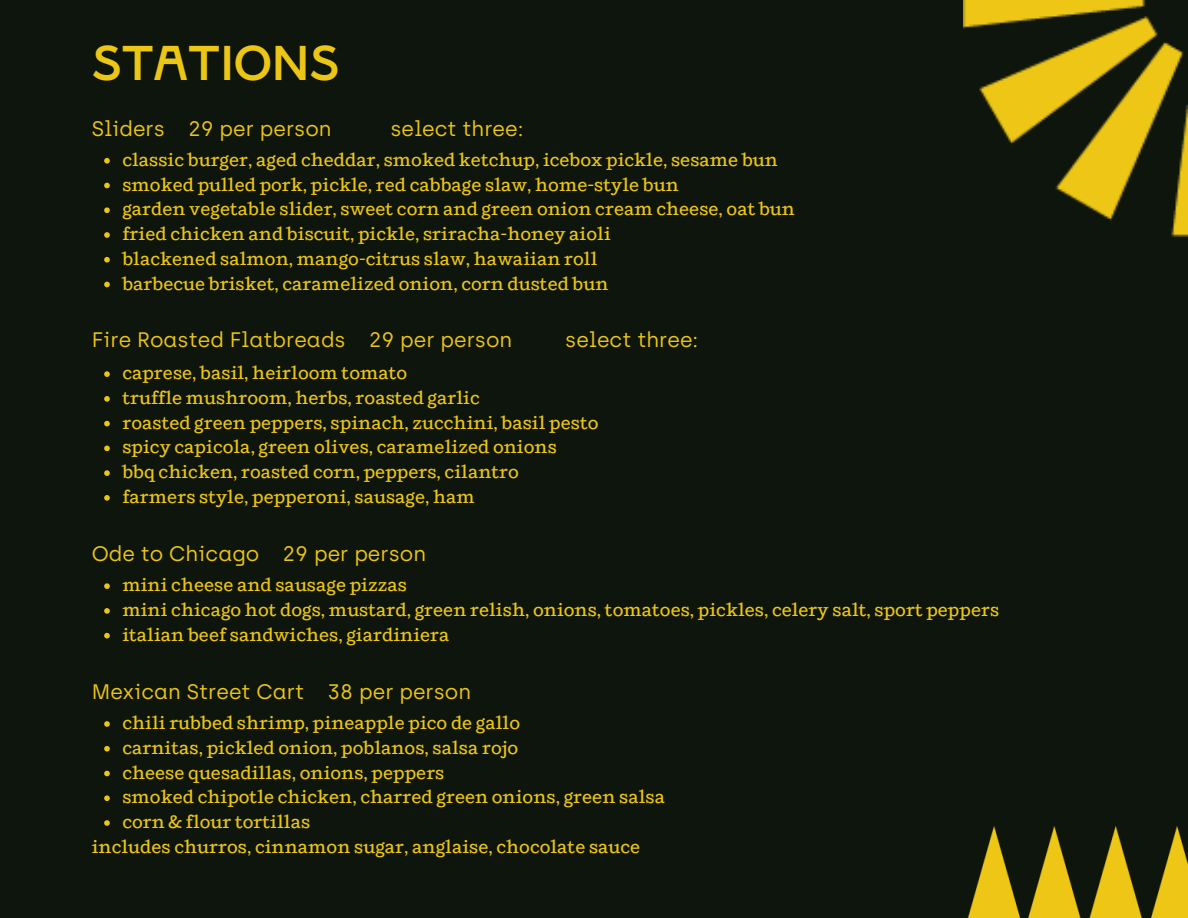
<style>
.page{position:relative;width:1188px;height:918px;background:#0e150c}
.page>*{position:absolute;margin:0;border:0;box-sizing:border-box;transform-origin:0 0}
.t1{font:48.75px "STAMPA";color:#ecc616}
.t2{font:21px "Archia";color:#ecc616}
.t3{font:500 18px "Shift";color:#ecc616}
</style>
<div class="page">
<img style="left:967px;top:826px;width:221px;height:92px">
<img style="left:964px;top:0;width:224px;height:237px">
<svg style="left:104px;top:158px;width:6px;height:6px"></svg>
<svg style="left:104px;top:183px;width:6px;height:5px"></svg>
<svg style="left:104px;top:207px;width:6px;height:6px"></svg>
<svg style="left:104px;top:232px;width:6px;height:6px"></svg>
<svg style="left:104px;top:257px;width:6px;height:6px"></svg>
<svg style="left:104px;top:282px;width:6px;height:5px"></svg>
<svg style="left:104px;top:371px;width:6px;height:6px"></svg>
<svg style="left:104px;top:396px;width:6px;height:6px"></svg>
<svg style="left:104px;top:421px;width:6px;height:5px"></svg>
<svg style="left:104px;top:446px;width:6px;height:5px"></svg>
<svg style="left:104px;top:470px;width:6px;height:6px"></svg>
<svg style="left:104px;top:495px;width:6px;height:6px"></svg>
<svg style="left:104px;top:583px;width:6px;height:6px"></svg>
<svg style="left:104px;top:608px;width:6px;height:6px"></svg>
<svg style="left:104px;top:633px;width:6px;height:5px"></svg>
<svg style="left:104px;top:721px;width:6px;height:6px"></svg>
<svg style="left:104px;top:746px;width:6px;height:6px"></svg>
<svg style="left:104px;top:771px;width:6px;height:5px"></svg>
<svg style="left:104px;top:795px;width:6px;height:6px"></svg>
<svg style="left:104px;top:820px;width:6px;height:6px"></svg>
<p class="t1" style="left:92px;top:33px;width:249px">STATIONS</p>
<p class="t2" style="left:92px;top:116px;width:241px">Sliders 29 per person</p>
<p class="t2" style="left:390px;top:116px;width:135px">select three:</p>
<p class="t3" style="left:122px;top:148px;width:657px">classic burger, aged cheddar, smoked ketchup, icebox pickle, sesame bun</p>
<p class="t3" style="left:122px;top:173px;width:558px">smoked pulled pork, pickle, red cabbage slaw, home-style bun</p>
<p class="t3" style="left:122px;top:198px;width:674px">garden vegetable slider, sweet corn and green onion cream cheese, oat bun</p>
<p class="t3" style="left:122px;top:223px;width:490px">fried chicken and biscuit, pickle, sriracha-honey aioli</p>
<p class="t3" style="left:122px;top:247px;width:477px">blackened salmon, mango-citrus slaw, hawaiian roll</p>
<p class="t3" style="left:122px;top:272px;width:488px">barbecue brisket, caramelized onion, corn dusted bun</p>
<p class="t2" style="left:92px;top:327px;width:422px">Fire Roasted Flatbreads 29 per person</p>
<p class="t2" style="left:565px;top:327px;width:135px">select three:</p>
<p class="t3" style="left:122px;top:362px;width:286px">caprese, basil, heirloom tomato</p>
<p class="t3" style="left:122px;top:387px;width:359px">truffle mushroom, herbs, roasted garlic</p>
<p class="t3" style="left:122px;top:411px;width:478px">roasted green peppers, spinach, zucchini, basil pesto</p>
<p class="t3" style="left:122px;top:436px;width:436px">spicy capicola, green olives, caramelized onions</p>
<p class="t3" style="left:122px;top:461px;width:398px">bbq chicken, roasted corn, peppers, cilantro</p>
<p class="t3" style="left:122px;top:486px;width:354px">farmers style, pepperoni, sausage, ham</p>
<p class="t2" style="left:92px;top:541px;width:336px">Ode to Chicago 29 per person</p>
<p class="t3" style="left:122px;top:574px;width:286px">mini cheese and sausage pizzas</p>
<p class="t3" style="left:122px;top:599px;width:878px">mini chicago hot dogs, mustard, green relish, onions, tomatoes, pickles, celery salt, sport peppers</p>
<p class="t3" style="left:122px;top:623px;width:329px">italian beef sandwiches, giardiniera</p>
<p class="t2" style="left:92px;top:679px;width:381px">Mexican Street Cart 38 per person</p>
<p class="t3" style="left:122px;top:712px;width:399px">chili rubbed shrimp, pineapple pico de gallo</p>
<p class="t3" style="left:122px;top:736px;width:398px">carnitas, pickled onion, poblanos, salsa rojo</p>
<p class="t3" style="left:122px;top:761px;width:324px">cheese quesadillas, onions, peppers</p>
<p class="t3" style="left:122px;top:786px;width:544px">smoked chipotle chicken, charred green onions, green salsa</p>
<p class="t3" style="left:122px;top:811px;width:189px">corn &amp; flour tortillas</p>
<p class="t3" style="left:92px;top:835px;width:550px">includes churros, cinnamon sugar, anglaise, chocolate sauce</p>
</div>
